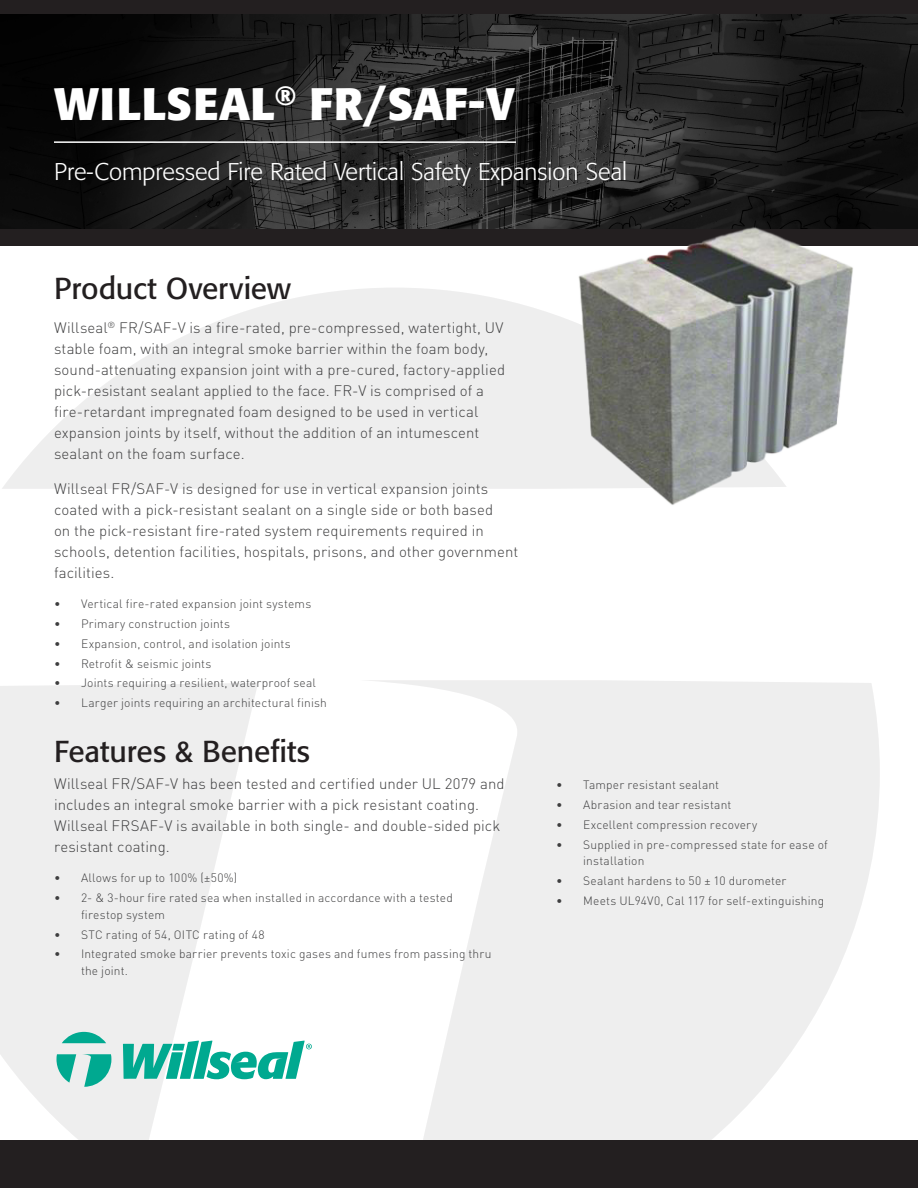
<style>
.page{position:relative;width:918px;height:1188px;background:#fff}
.page>*{position:absolute;margin:0;border:0;box-sizing:border-box;transform-origin:0 0}
.t1{font:700 45px "Formata Pro";letter-spacing:.01em;color:#fff}
.t2{font:30px "Formata Pro";color:#231f20}
.t3{font:300 24px "Formata Pro";color:#fff}
.body{font:300 15px/21px "DINOT";letter-spacing:.005em;color:#3e3e3f}
.t4{font:300 12px/16.5px "DINOT";letter-spacing:.015em;color:#3e3e3f}
</style>
<div class="page">
<img style="left:0;top:14px;width:918px;height:216px">
<svg style="left:0;top:683px;width:258px;height:458px;fill:#eee"></svg>
<svg style="left:359px;top:680px;width:521px;height:461px;fill:#eee"></svg>
<svg style="left:2px;top:288px;width:554px;height:201px;fill:#eee"></svg>
<div style="left:0;top:1141px;width:918px;height:47px;background:#231f20"></div>
<div style="left:0;top:230px;width:918px;height:16px;background:#231f20"></div>
<hr style="left:54px;top:141px;width:462px;height:2px;background:#fff">
<div style="left:0;top:0;width:918px;height:14px;background:#231f20"></div>
<svg style="left:62px;top:1032px;width:44px;height:11px"></svg>
<svg style="left:56px;top:1054px;width:20px;height:29px"></svg>
<svg style="left:82px;top:1054px;width:29px;height:33px"></svg>
<svg style="left:123px;top:1041px;width:189px;height:38px"></svg>
<img style="left:556px;top:218px;width:326px;height:287px">
<p class="t1" style="left:54px;top:75px;width:462px">WILLSEAL<sup>®</sup> FR/SAF-V</p>
<p class="t3" style="left:54px;top:157px;width:575px">Pre-Compressed Fire Rated Vertical Safety Expansion Seal</p>
<h1 class="t2" style="left:54px;top:269px;width:239px">Product Overview</h1>
<p class="body" style="left:54px;top:317px;width:453px">Willseal<sup>®</sup> FR/SAF-V is a fire-rated, pre-compressed, watertight, UV stable foam, with an integral smoke barrier within the foam body, sound-attenuating expansion joint with a pre-cured, factory-applied pick-resistant sealant applied to the face. FR-V is comprised of a fire-retardant impregnated foam designed to be used in vertical expansion joints by itself, without the addition of an intumescent sealant on the foam surface.</p>
<p class="body" style="left:54px;top:478px;width:466px">Willseal FR/SAF-V is designed for use in vertical expansion joints coated with a pick-resistant sealant on a single side or both based<br>on the pick-resistant fire-rated system requirements required in schools, detention facilities, hospitals, prisons, and other government facilities.</p>
<p class="t4" style="left:54px;top:595px;width:259px">• Vertical fire-rated expansion joint systems</p>
<p class="t4" style="left:54px;top:615px;width:178px">• Primary construction joints</p>
<p class="t4" style="left:54px;top:635px;width:238px">• Expansion, control, and isolation joints</p>
<p class="t4" style="left:54px;top:655px;width:159px">• Retrofit &amp; seismic joints</p>
<p class="t4" style="left:54px;top:675px;width:264px">• Joints requiring a resilient, waterproof seal</p>
<p class="t4" style="left:54px;top:695px;width:275px">• Larger joints requiring an architectural finish</p>
<h1 class="t2" style="left:54px;top:732px;width:258px">Features &amp; Benefits</h1>
<p class="body" style="left:54px;top:773px;width:452px">Willseal FR/SAF-V has been tested and certified under UL 2079 and includes an integral smoke barrier with a pick resistant coating.<br>Willseal FRSAF-V is available in both single- and double-sided pick resistant coating.</p>
<p class="t4" style="left:54px;top:870px;width:185px">• Allows for up to 100% (±50%)</p>
<p class="t4" style="left:81px;top:889px;width:373px;text-indent:-27px">• 2- &amp; 3-hour fire rated sea when installed in accordance with a tested firestop system</p>
<p class="t4" style="left:54px;top:926px;width:212px">• STC rating of 54, OITC rating of 48</p>
<p class="t4" style="left:81px;top:946px;width:412px;text-indent:-27px">• Integrated smoke barrier prevents toxic gases and fumes from passing thru the joint.</p>
<p class="t4" style="left:556px;top:776px;width:164px">• Tamper resistant sealant</p>
<p class="t4" style="left:556px;top:796px;width:177px">• Abrasion and tear resistant</p>
<p class="t4" style="left:556px;top:816px;width:202px">• Excellent compression recovery</p>
<p class="t4" style="left:583px;top:836px;width:246px;text-indent:-27px">• Supplied in pre-compressed state for ease of installation</p>
<p class="t4" style="left:556px;top:872px;width:232px">• Sealant hardens to 50 ± 10 durometer</p>
<p class="t4" style="left:556px;top:892px;width:270px">• Meets UL94V0, Cal 117 for self-extinguishing</p>
</div>
